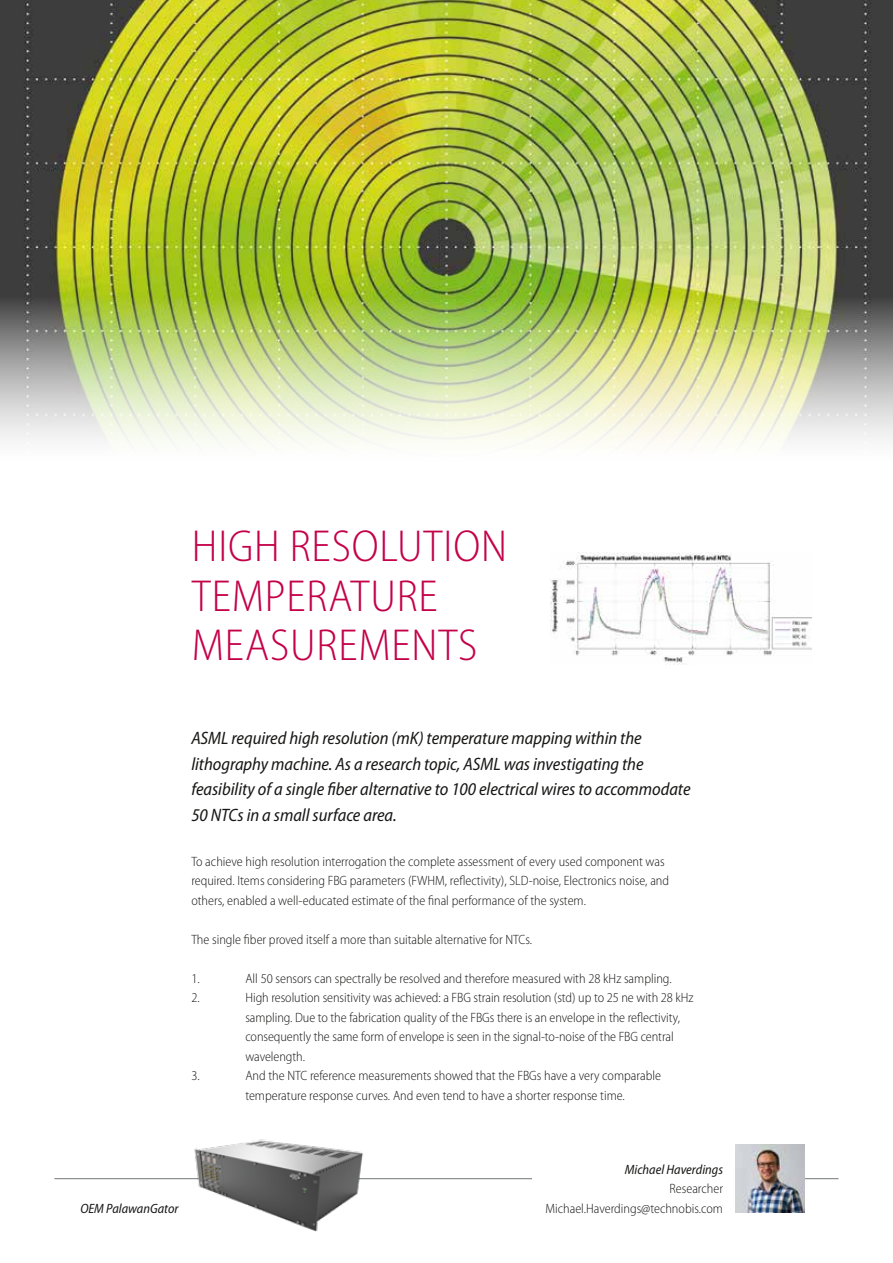
<style>
.page{position:relative;width:893px;height:1263px;background:#fff}
.page>*{position:absolute;margin:0;border:0;box-sizing:border-box;transform-origin:0 0}
.t1{font:300 semi-condensed 45px/49.5px "Myriad Pro";letter-spacing:.02em;color:#c40049}
.t2{font:italic semi-condensed 18px/25.5px "Myriad Pro";letter-spacing:-.005em;color:#181716}
.t3{font:300 semi-condensed 13.5px/19.5px "Myriad Pro";color:#181716}
.t4{font:italic semi-condensed 13.5px "Myriad Pro";color:#181716}
</style>
<div class="page">
<hr style="left:55px;top:1178px;width:783px;height:1px;background:#72787b">
<img style="left:0;top:0;width:893px;height:444px">
<img style="left:551px;top:552px;width:261px;height:113px">
<div style="left:532px;top:1143px;width:204px;height:70px;background:#fff"></div>
<img style="left:736px;top:1144px;width:68px;height:69px">
<img style="left:191px;top:1139px;width:194px;height:93px">
<h1 class="t1" style="left:192px;top:521px;width:317px">HIGH RESOLUTION<br>TEMPERATURE<br>MEASUREMENTS</h1>
<p class="t2" style="left:191px;top:726px;width:501px">ASML required high resolution (mK) temperature mapping within the lithography machine. As a research topic, ASML was investigating the feasibility of a single fiber alternative to 100 electrical wires to accommodate 50 NTCs in a small surface area.</p>
<p class="t3" style="left:191px;top:851px;width:479px">To achieve high resolution interrogation the complete assessment of every used component was required. Items considering FBG parameters (FWHM, reflectivity), SLD-noise, Electronics noise, and others, enabled a well-educated estimate of the final performance of the system.</p>
<p class="t3" style="left:191px;top:929px;width:342px">The single fiber proved itself a more than suitable alternative for NTCs.</p>
<p class="t3" style="left:191px;top:968px;width:10px">1.</p>
<p class="t3" style="left:245px;top:968px;width:428px">All 50 sensors can spectrally be resolved and therefore measured with 28 kHz sampling.</p>
<p class="t3" style="left:191px;top:988px;width:10px">2.</p>
<p class="t3" style="left:245px;top:988px;width:450px">High resolution sensitivity was achieved: a FBG strain resolution (std) up to 25 ne with 28 kHz sampling. Due to the fabrication quality of the FBGs there is an envelope in the reflectivity, consequently the same form of envelope is seen in the signal-to-noise of the FBG central wavelength.</p>
<p class="t3" style="left:191px;top:1066px;width:10px">3.</p>
<p class="t3" style="left:245px;top:1066px;width:417px">And the NTC reference measurements showed that the FBGs have a very comparable temperature response curves. And even tend to have a shorter response time.</p>
<p class="t4" style="left:625px;top:1162px;width:100px">Michael Haverdings</p>
<p class="t3" style="left:670px;top:1179px;width:55px">Researcher</p>
<p class="t4" style="left:80px;top:1201px;width:100px">OEM PalawanGator</p>
<p class="t3" style="left:545px;top:1198px;width:179px">Michael.Haverdings@technobis.com</p>
</div>
